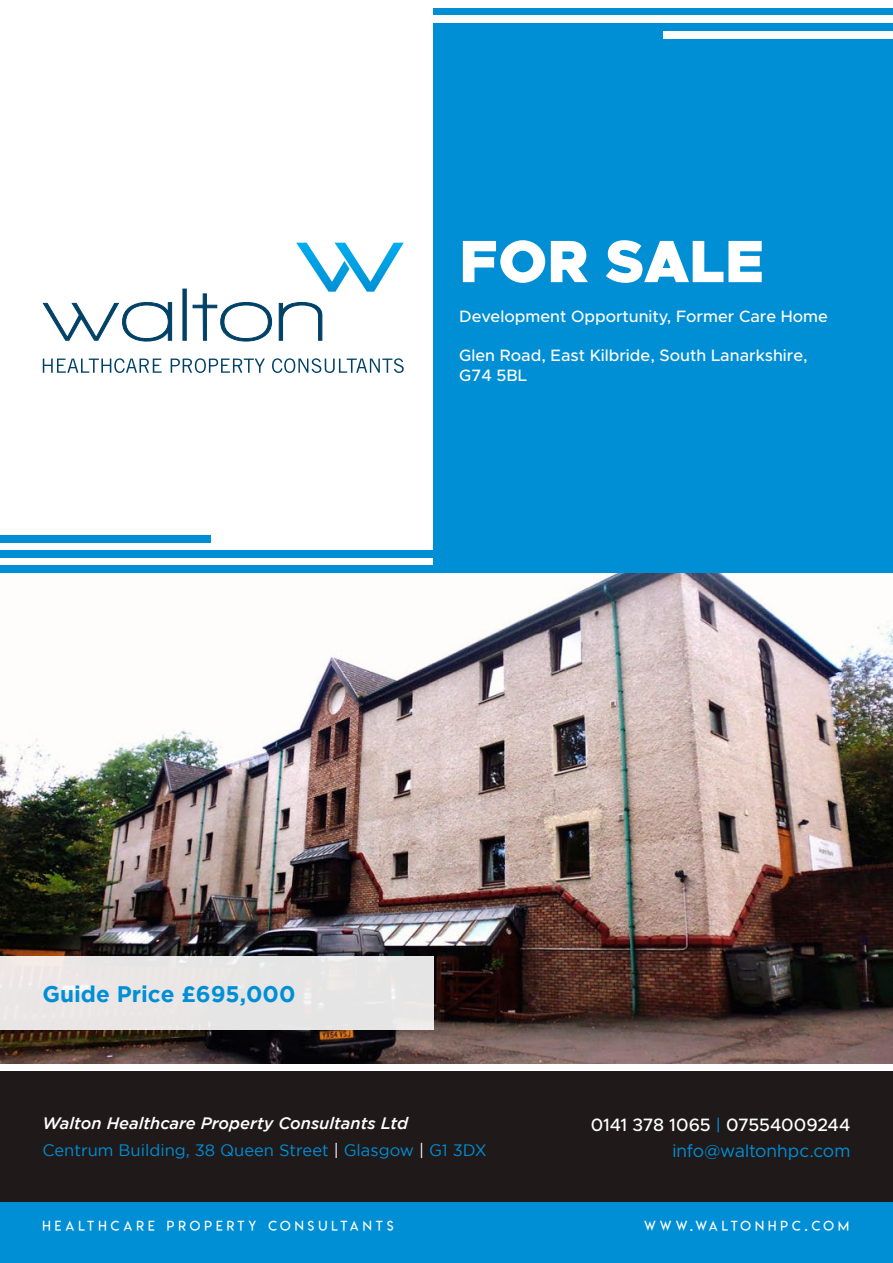
<style>
.page{position:relative;width:893px;height:1263px;background:#fff}
.page>*{position:absolute;margin:0;border:0;box-sizing:border-box;transform-origin:0 0}
.t1{font:900 60px "Metropolis";color:#fff}
.t2{font:700 22.5px "Gotham";color:#008fd5}
.t3{font:500 18px/25.8px "Metropolis";letter-spacing:-.01em;color:#fff;text-align:right}
.t4{font:500 16.5px/19.8px "Metropolis";color:#fff}
.t5{font:16.5px/26.2px "Gotham";color:#008fd5}
.t6{font:13.5px "Lemon Milklight";letter-spacing:.3em;color:#fff}
.s1{font-weight:500;font-style:italic;color:#fff}
.s2{color:#fff}
.s3{color:#008fd5}
.s4{font-weight:400;color:#008fd5}
</style>
<div class="page">
<svg style="left:43px;top:302px;width:129px;height:39px"></svg>
<hr style="left:183px;top:289px;width:3px;height:51px;background:#004167">
<svg style="left:193px;top:294px;width:79px;height:47px"></svg>
<svg style="left:279px;top:302px;width:43px;height:38px"></svg>
<svg style="left:296px;top:243px;width:108px;height:49px"></svg>
<svg style="left:43px;top:358px;width:119px;height:15px"></svg>
<svg style="left:171px;top:358px;width:94px;height:15px"></svg>
<svg style="left:272px;top:358px;width:132px;height:15px"></svg>
<div style="left:0;top:1071px;width:893px;height:131px;background:#1f191a"></div>
<div style="left:434px;top:0;width:459px;height:573px;background:#008fd5"></div>
<div style="left:0;top:566px;width:434px;height:7px;background:#008fd5"></div>
<div style="left:0;top:550px;width:434px;height:8px;background:#008fd5"></div>
<div style="left:0;top:535px;width:210px;height:7px;background:#008fd5"></div>
<div style="left:412px;top:0;width:481px;height:7px;background:#fff"></div>
<div style="left:412px;top:15px;width:481px;height:8px;background:#fff"></div>
<div style="left:663px;top:31px;width:230px;height:7px;background:#fff"></div>
<img style="left:0;top:573px;width:893px;height:491px">
<div style="left:0;top:1202px;width:893px;height:61px;background:#008fd5"></div>
<div style="left:0;top:957px;width:434px;height:73px;background:#e8e6e6"></div>
<h1 class="t1" style="left:459px;top:223px;width:306px">FOR SALE</h1>
<p class="t4" style="left:459px;top:306px;width:370px">Development Opportunity, Former Care Home</p>
<p class="t4" style="left:459px;top:346px;width:350px">Glen Road, East Kilbride, South Lanarkshire,<br>G74 5BL</p>
<h2 class="t2" style="left:43px;top:981px;width:254px">Guide Price £695,000</h2>
<p class="t5" style="left:43px;top:1110px;width:446px"><span class="s1">Walton Healthcare Property Consultants Ltd<br></span>Centrum Building, 38 Queen Street <span class="s2">|</span> Glasgow <span class="s2">|</span> G1 3DX</p>
<p class="t3" style="left:591px;top:1112px;width:261px">0141 378 1065 <span class="s3">|</span> 07554009244 <span class="s4">info@waltonhpc.com</span></p>
<p class="t6" style="left:43px;top:1217px;width:352px">HEALTHCARE PROPERTY CONSULTANTS</p>
<p class="t6" style="left:644px;top:1217px;width:206px">WWW.WALTONHPC.COM</p>
</div>
